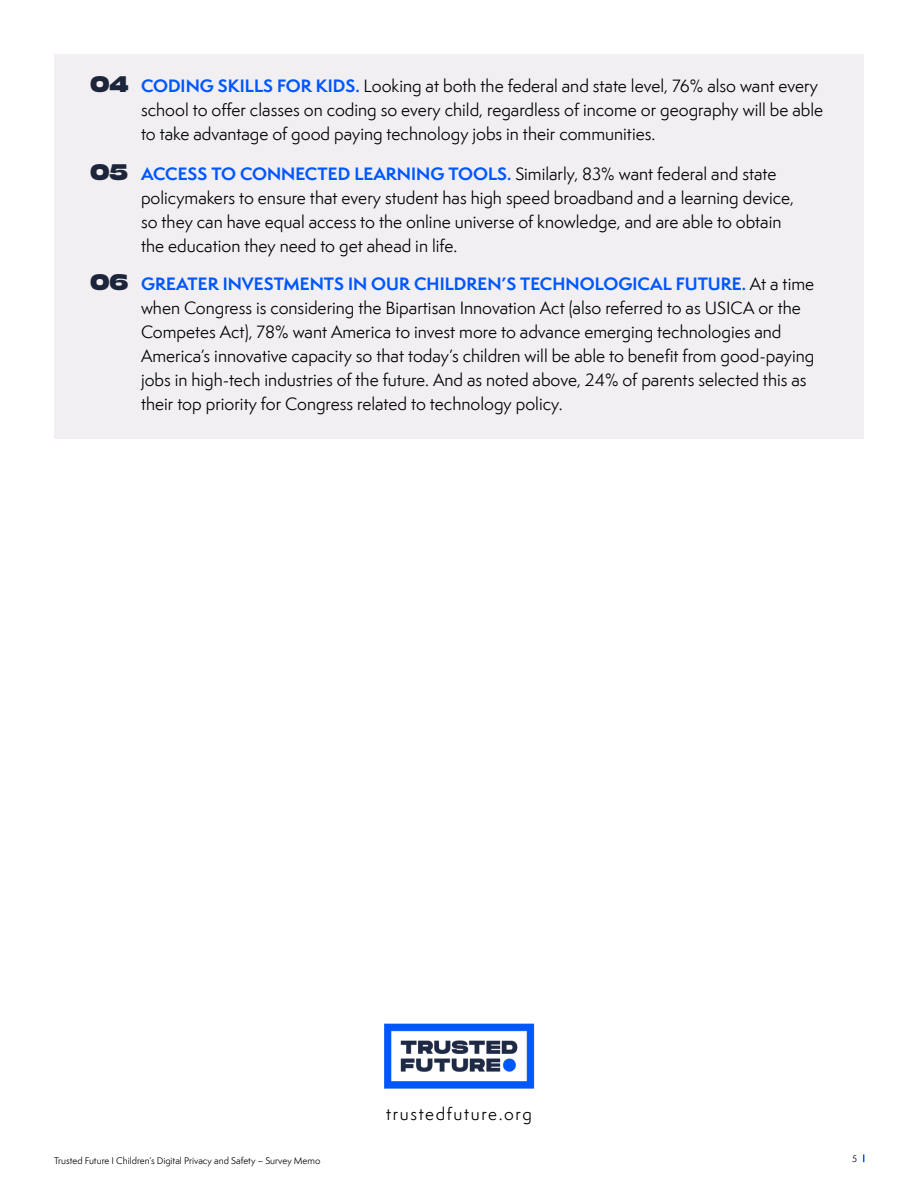
<style>
.page{position:relative;width:918px;height:1188px;background:#fff}
.page>*{position:absolute;margin:0;border:0;box-sizing:border-box;transform-origin:0 0}
.t1{font:800 22.5px "Monument Extended";color:#1c253a}
.t2{font:16.5px/24px "Semplicita Pro";color:#000}
.t3{font:16.35px "Semplicita Pro";letter-spacing:.1em;color:#000}
.t4{font:9px "Semplicita Pro";color:#000}
.s1{font-weight:700;color:#0057ff}
</style>
<div class="page">
<div style="left:54px;top:54px;width:810px;height:385px;background:#f1eff2"></div>
<img style="left:384px;top:1023px;width:151px;height:66px">
<h1 class="t1" style="left:91px;top:68px;width:40px">04</h1>
<p class="t2" style="left:141px;top:74px;width:684px"><span class="s1">CODING SKILLS FOR KIDS.</span> Looking at both the federal and state level, 76% also want every school to offer classes on coding so every child, regardless of income or geography will be able to take advantage of good paying technology jobs in their communities.</p>
<h1 class="t1" style="left:91px;top:156px;width:39px">05</h1>
<p class="t2" style="left:141px;top:162px;width:655px"><span class="s1">ACCESS TO CONNECTED LEARNING TOOLS.</span> Similarly, 83% want federal and state policymakers to ensure that every student has high speed broadband and a learning device, so they can have equal access to the online universe of knowledge, and are able to obtain the education they need to get ahead in life.</p>
<h1 class="t1" style="left:91px;top:265px;width:39px">06</h1>
<p class="t2" style="left:141px;top:272px;width:675px"><span class="s1">GREATER INVESTMENTS IN OUR CHILDREN’S TECHNOLOGICAL FUTURE.</span> At a time when Congress is considering the Bipartisan Innovation Act (also referred to as USICA or the Competes Act), 78% want America to invest more to advance emerging technologies and America’s innovative capacity so that today’s children will be able to benefit from good-paying jobs in high-tech industries of the future. And as noted above, 24% of parents selected this as their top priority for Congress related to technology policy.</p>
<p class="t3" style="left:386px;top:1102px;width:147px">trustedfuture.org</p>
<p class="t4" style="left:54px;top:1154px;width:268px">Trusted Future I Children’s Digital Privacy and Safety – Survey Memo</p>
<p class="t4" style="left:852px;top:1152px;width:6px">5</p>
</div>
